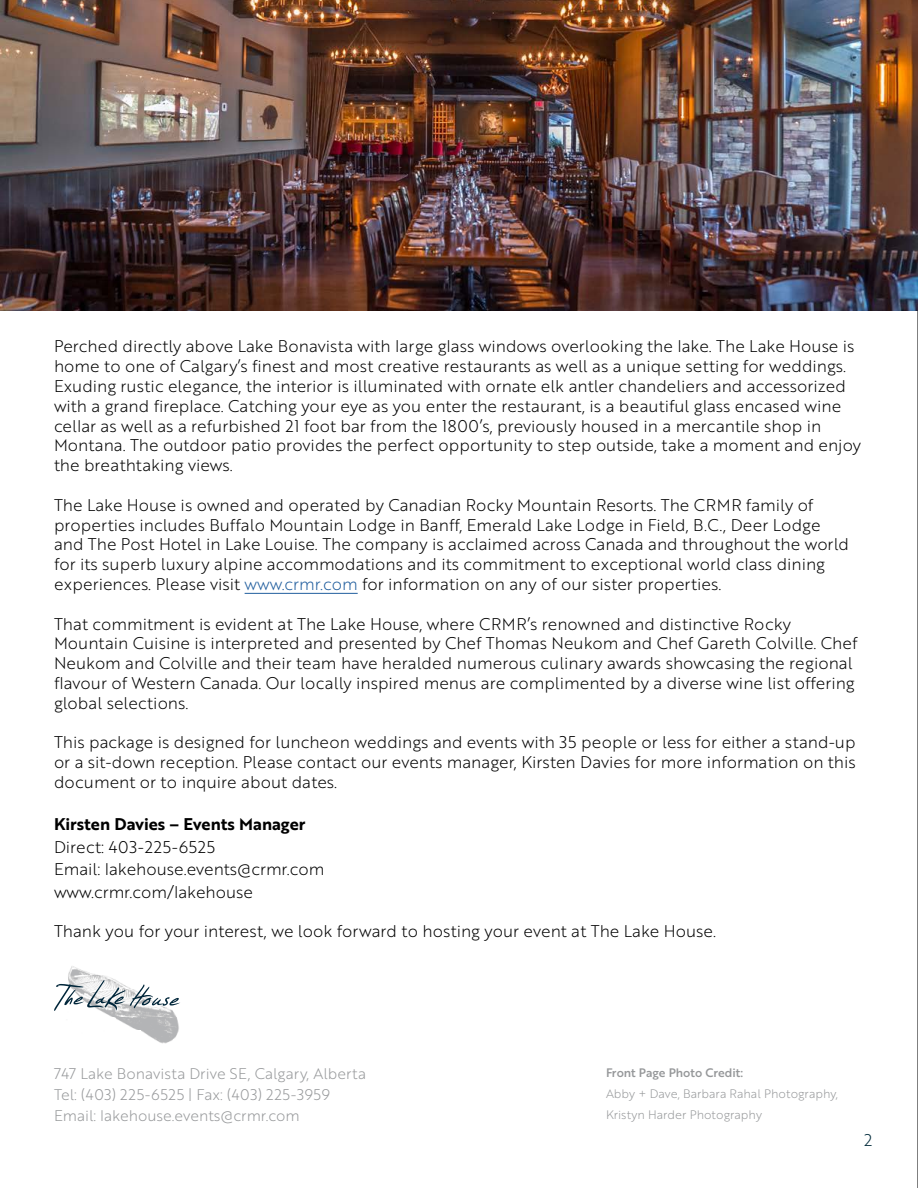
<style>
.page{position:relative;width:918px;height:1188px;background:#fff}
.page>*{position:absolute;margin:0;border:0;box-sizing:border-box;transform-origin:0 0}
.t1{font:16.5px/19.8px "Brother 1816 Light";color:#000}
.t2{font:16.5px "Brother 1816 Bold";color:#000}
.t3{font:16.5px "Brother 1816 Light";color:#012a3a}
.t4{font:15px/21px "Brother 1816 Light";color:#96989a}
.t5{font:12px/21px "Brother 1816 Light";color:#96989a}
.t6{font:12px "Brother 1816 Medium";color:#96989a}
.s1{color:#215e9e}
</style>
<div class="page">
<hr style="left:245px;top:593px;width:113px;height:1px;background:#215e9e">
<hr style="left:917px;top:0;width:1px;height:1188px;background:#000">
<img style="left:68px;top:966px;width:111px;height:78px">
<svg style="left:54px;top:980px;width:126px;height:31px"></svg>
<img style="left:0;top:0;width:918px;height:310px">
<p class="t1" style="left:54px;top:336px;width:809px">Perched directly above Lake Bonavista with large glass windows overlooking the lake. The Lake House is home to one of Calgary’s finest and most creative restaurants as well as a unique setting for weddings.<br>Exuding rustic elegance, the interior is illuminated with ornate elk antler chandeliers and accessorized with a grand fireplace. Catching your eye as you enter the restaurant, is a beautiful glass encased wine cellar as well as a refurbished 21 foot bar from the 1800’s, previously housed in a mercantile shop in Montana. The outdoor patio provides the perfect opportunity to step outside, take a moment and enjoy the breathtaking views.</p>
<p class="t1" style="left:54px;top:494px;width:797px">The Lake House is owned and operated by Canadian Rocky Mountain Resorts. The CRMR family of properties includes Buffalo Mountain Lodge in Banff, Emerald Lake Lodge in Field, B.C., Deer Lodge and The Post Hotel in Lake Louise. The company is acclaimed across Canada and throughout the world for its superb luxury alpine accommodations and its commitment to exceptional world class dining experiences. Please visit <span class="s1">www.crmr.com</span> for information on any of our sister properties.</p>
<p class="t1" style="left:54px;top:613px;width:805px">That commitment is evident at The Lake House, where CRMR’s renowned and distinctive Rocky Mountain Cuisine is interpreted and presented by Chef Thomas Neukom and Chef Gareth Colville. Chef Neukom and Colville and their team have heralded numerous culinary awards showcasing the regional flavour of Western Canada. Our locally inspired menus are complimented by a diverse wine list offering global selections.</p>
<p class="t1" style="left:54px;top:732px;width:803px;text-align:justify">This package is designed for luncheon weddings and events with 35 people or less for either a stand-up or a sit-down reception. Please contact our events manager, Kirsten Davies for more information on this document or to inquire about dates.</p>
<p class="t2" style="left:54px;top:812px;width:253px">Kirsten Davies – Events Manager</p>
<p class="t1" style="left:54px;top:835px;width:272px;line-height:22.5px">Direct: 403-225-6525<br>Email: lakehouse.events@crmr.com www.crmr.com/lakehouse</p>
<p class="t1" style="left:54px;top:921px;width:664px">Thank you for your interest, we look forward to hosting your event at The Lake House.</p>
<p class="t4" style="left:54px;top:1062px;width:314px">747 Lake Bonavista Drive SE, Calgary, Alberta<br>Tel: (403) 225-6525 | Fax: (403) 225-3959<br>Email: lakehouse.events@crmr.com</p>
<p class="t6" style="left:606px;top:1063px;width:139px">Front Page Photo Credit:</p>
<p class="t5" style="left:606px;top:1082px;width:233px">Abby + Dave, Barbara Rahal Photography,<br>Kristyn Harder Photography</p>
<p class="t3" style="left:864px;top:1128px;width:10px">2</p>
</div>
